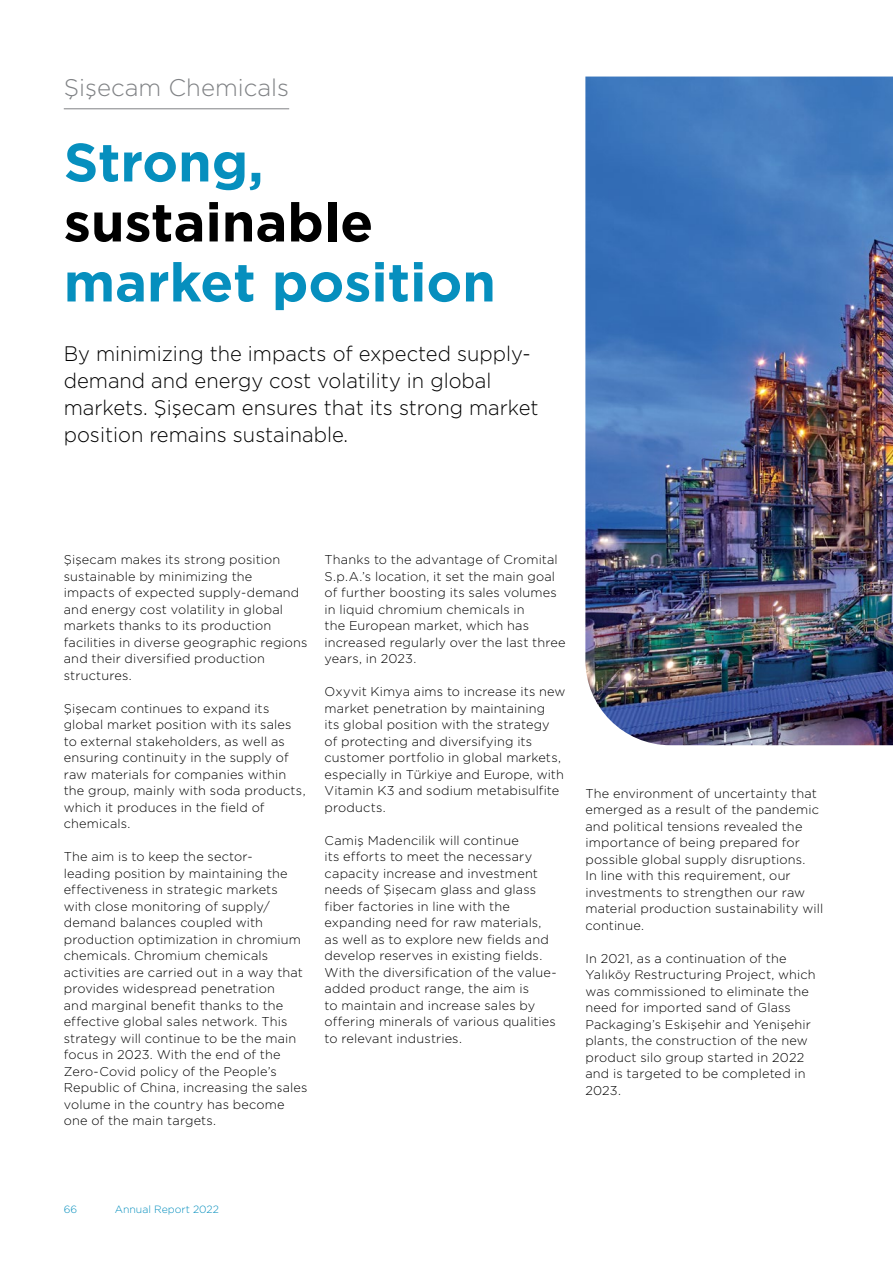
<style>
.page{position:relative;width:893px;height:1263px;background:#fff}
.page>*{position:absolute;margin:0;border:0;box-sizing:border-box;transform-origin:0 0}
.t1{font:700 54px "Gotham";color:#068fbe}
.t2{font:700 54px "Gotham";color:#000}
.t3{font:300 24px "Gotham";color:#808285}
.t4{font:300 21px/27px "Gotham";color:#000;scale:.96 1}
.t5{font:300 12.75px/16.5px "Gotham";letter-spacing:.01em;color:#000}
.t6{font:300 10.5px "Gotham";color:#068fbe}
</style>
<div class="page">
<hr style="left:64px;top:108px;width:225px;height:1px;background:#808285">
<img style="left:585px;top:77px;width:308px;height:668px">
<h2 class="t3" style="left:64px;top:72px;width:227px">Şişecam Chemicals</h2>
<h1 class="t1" style="left:64px;top:127px;width:201px">Strong,</h1>
<h1 class="t2" style="left:64px;top:187px;width:311px">sustainable</h1>
<h1 class="t1" style="left:64px;top:247px;width:434px">market position</h1>
<h3 class="t4" style="left:64px;top:339px;width:496px">By minimizing the impacts of expected supply&shy;demand and energy cost volatility in global markets. Şişecam ensures that its strong market position remains sustainable.</h3>
<p class="t5" style="left:64px;top:551px;width:245px">Şişecam makes its strong position sustainable by minimizing the<br>impacts of expected supply-demand and energy cost volatility in global markets thanks to its production facilities in diverse geographic regions and their diversified production structures.</p>
<p class="t5" style="left:64px;top:699px;width:243px">Şişecam continues to expand its global market position with its sales to external stakeholders, as well as ensuring continuity in the supply of raw materials for companies within the group, mainly with soda products, which it produces in the field of chemicals.</p>
<p class="t5" style="left:64px;top:848px;width:245px">The aim is to keep the sector-<br>leading position by maintaining the effectiveness in strategic markets with close monitoring of supply/ demand balances coupled with production optimization in chromium chemicals. Chromium chemicals activities are carried out in a way that provides widespread penetration<br>and marginal benefit thanks to the effective global sales network. This strategy will continue to be the main focus in 2023. With the end of the Zero-Covid policy of the People’s Republic of China, increasing the sales volume in the country has become one of the main targets.</p>
<p class="t5" style="left:325px;top:551px;width:243px">Thanks to the advantage of Cromital<br>S.p.A.’s location, it set the main goal of further boosting its sales volumes in liquid chromium chemicals in<br>the European market, which has increased regularly over the last three years, in 2023.</p>
<p class="t5" style="left:325px;top:683px;width:243px">Oxyvit Kimya aims to increase its new market penetration by maintaining<br>its global position with the strategy of protecting and diversifying its customer portfolio in global markets, especially in Türkiye and Europe, with Vitamin K3 and sodium metabisulfite products.</p>
<p class="t5" style="left:325px;top:831px;width:234px">Camiş Madencilik will continue<br>its efforts to meet the necessary capacity increase and investment needs of Şişecam glass and glass fiber factories in line with the expanding need for raw materials, as well as to explore new fields and develop reserves in existing fields.<br>With the diversification of the value&shy;added product range, the aim is<br>to maintain and increase sales by offering minerals of various qualities to relevant industries.</p>
<p class="t5" style="left:585px;top:785px;width:239px">The environment of uncertainty that emerged as a result of the pandemic and political tensions revealed the importance of being prepared for possible global supply disruptions.<br>In line with this requirement, our investments to strengthen our raw material production sustainability will continue.</p>
<p class="t5" style="left:585px;top:950px;width:232px">In 2021, as a continuation of the<br>Yalıköy Restructuring Project, which was commissioned to eliminate the need for imported sand of Glass<br>Packaging’s Eskişehir and Yenişehir plants, the construction of the new product silo group started in 2022 and is targeted to be completed in<br>2023.</p>
<p class="t6" style="left:64px;top:1202px;width:15px">66</p>
<p class="t6" style="left:115px;top:1202px;width:106px">Annual Report 2022</p>
</div>
